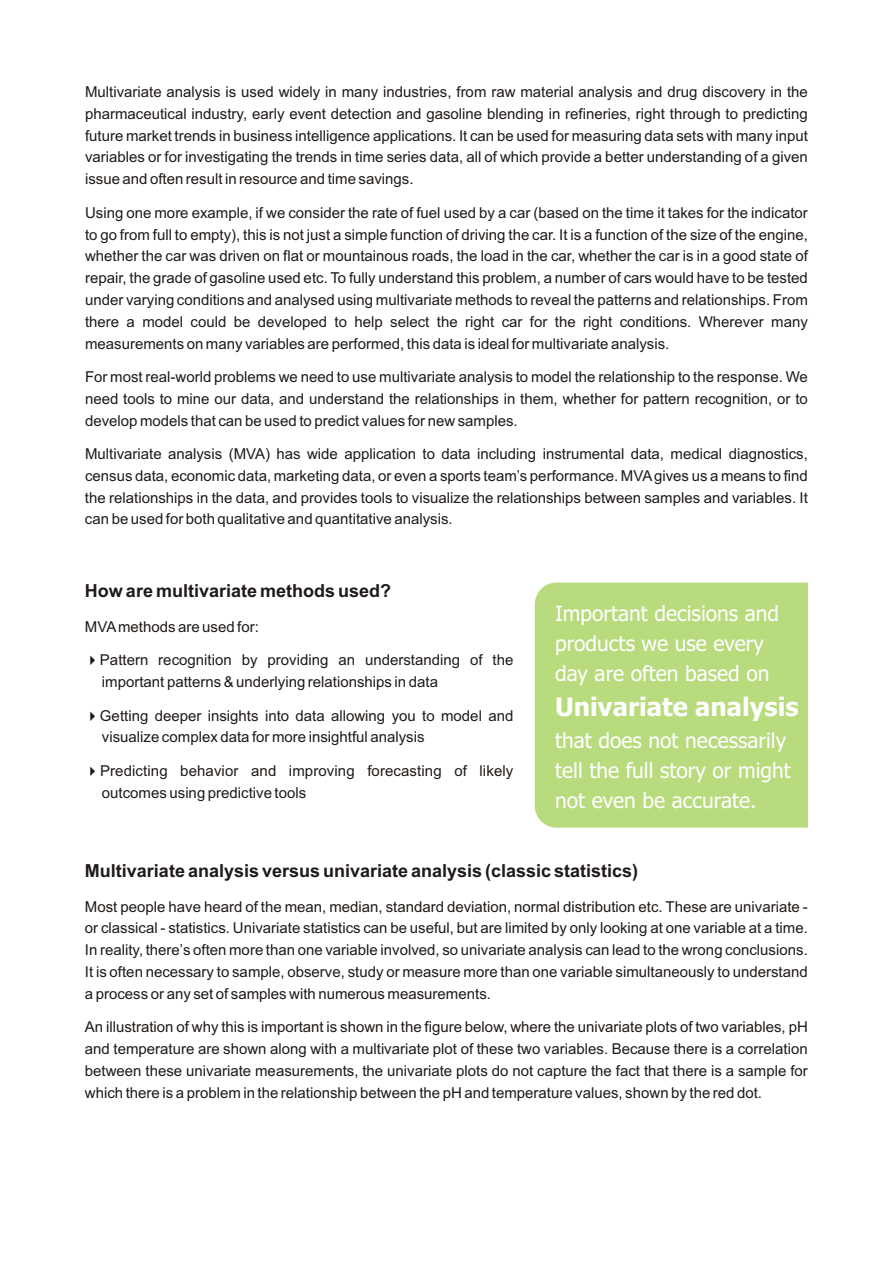
<style>
.page{position:relative;width:893px;height:1263px;background:#fff}
.page>*{position:absolute;margin:0;border:0;box-sizing:border-box;transform-origin:0 0}
.t1{font:700 25.5px "Tahoma";color:#fff}
.t2{font:21px/30.2px "Tahoma";color:#fff}
.t3{font:700 18px "Arial";color:#1f1a17}
.t4{font:15px/21.8px "Arial";color:#1f1a17;text-align:justify}
</style>
<div class="page">
<div style="left:535px;top:582px;width:273px;height:246px;background:#b8db7d"></div>
<p class="t4" style="left:85px;top:82px;width:724px">Multivariate analysis is used widely in many industries, from raw material analysis and drug discovery in the pharmaceutical industry, early event detection and gasoline blending in refineries, right through to predicting future market trends in business intelligence applications. It can be used for measuring data sets with many input variables or for investigating the trends in time series data, all of which provide a better understanding of a given issue and often result in resource and time savings.</p>
<p class="t4" style="left:85px;top:203px;width:724px">Using one more example, if we consider the rate of fuel used by a car (based on the time it takes for the indicator to go from full to empty), this is not just a simple function of driving the car. It is a function of the size of the engine, whether the car was driven on flat or mountainous roads, the load in the car, whether the car is in a good state of repair, the grade of gasoline used etc. To fully understand this problem, a number of cars would have to be tested under varying conditions and analysed using multivariate methods to reveal the patterns and relationships. From there a model could be developed to help select the right car for the right conditions. Wherever many measurements on many variables are performed, this data is ideal for multivariate analysis.</p>
<p class="t4" style="left:85px;top:367px;width:724px">For most real-world problems we need to use multivariate analysis to model the relationship to the response. We need tools to mine our data, and understand the relationships in them, whether for pattern recognition, or to develop models that can be used to predict values for new samples.</p>
<p class="t4" style="left:85px;top:444px;width:724px">Multivariate analysis (MVA) has wide application to data including instrumental data, medical diagnostics, census data, economic data, marketing data, or even a sports team’s performance. MVAgives us a means to find the relationships in the data, and provides tools to visualize the relationships between samples and variables. It can be used for both qualitative and quantitative analysis.</p>
<p class="t3" style="left:85px;top:584px;width:308px">How are multivariate methods used?</p>
<p class="t4" style="left:85px;top:617px;width:175px">MVAmethods are used for:</p>
<p class="t4" style="left:100px;top:650px;width:415px">Pattern recognition by providing an understanding of the</p>
<p class="t4" style="left:102px;top:672px;width:338px">important patterns &amp; underlying relationships in data</p>
<p class="t4" style="left:100px;top:706px;width:415px">Getting deeper insights into data allowing you to model and</p>
<p class="t4" style="left:102px;top:727px;width:324px">visualize complex data for more insightful analysis</p>
<p class="t4" style="left:100px;top:761px;width:415px">Predicting behavior and improving forecasting of likely outcomes using predictive tools</p>
<h2 class="t2" style="left:555px;top:600px;width:226px">Important decisions and products we use every day are often based on</h2>
<h1 class="t1" style="left:555px;top:697px;width:245px">Univariate analysis</h1>
<h2 class="t2" style="left:555px;top:726px;width:237px">that does not necessarily tell the full story or might not even be accurate.</h2>
<p class="t3" style="left:85px;top:864px;width:555px">Multivariate analysis versus univariate analysis (classic statistics)</p>
<p class="t4" style="left:85px;top:897px;width:724px">Most people have heard of the mean, median, standard deviation, normal distribution etc. These are univariate - or classical - statistics. Univariate statistics can be useful, but are limited by only looking at one variable at a time.<br>In reality, there’s often more than one variable involved, so univariate analysis can lead to the wrong conclusions.<br>It is often necessary to sample, observe, study or measure more than one variable simultaneously to understand a process or any set of samples with numerous measurements.</p>
<p class="t4" style="left:85px;top:1017px;width:724px">An illustration of why this is important is shown in the figure below, where the univariate plots of two variables, pH and temperature are shown along with a multivariate plot of these two variables. Because there is a correlation between these univariate measurements, the univariate plots do not capture the fact that there is a sample for which there is a problem in the relationship between the pH and temperature values, shown by the red dot.</p>
</div>
